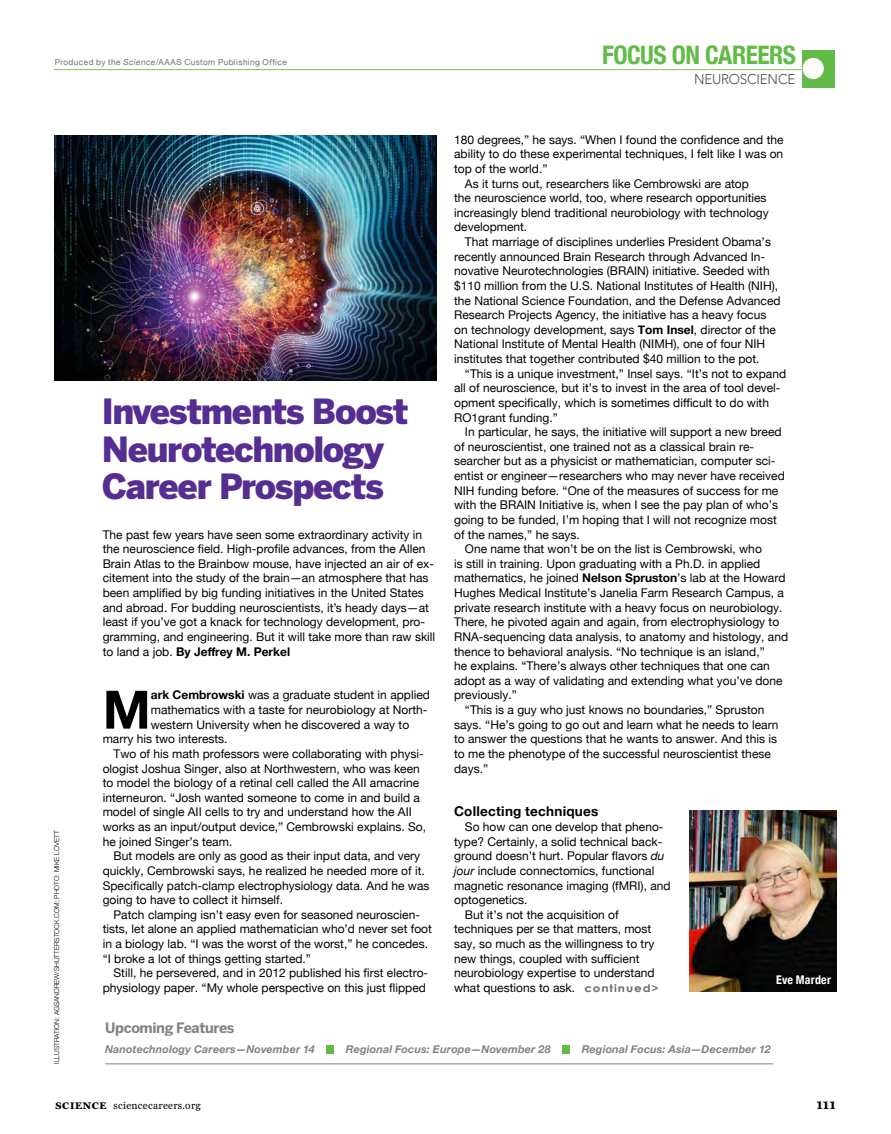
<style>
.page{position:relative;width:891px;height:1134px;background:#fff}
.page>*{position:absolute;margin:0;border:0;box-sizing:border-box;transform-origin:0 0}
.t1{font:700 52.95px "Helvetica Neue";color:#000}
.t2{font:900 34.5px/37.5px "Benton Sans";letter-spacing:-.04em;color:#562e91}
.t3{font:700 condensed 25.5px "Helvetica Neue";letter-spacing:-.02em;color:#62bb46}
.t4{font:700 14.25px "Benton Sans";letter-spacing:-.03em;color:#808285}
.t5{font:300 14.1px "Avenir LT";letter-spacing:-.015em;color:#4d4d4f;scale:.96 1}
.t6{font:700 13.5px "Helvetica Neue";letter-spacing:.02em;color:#000}
.t7{font:12px/14.7px "Helvetica Neue";color:#000}
.t8{font:700 condensed 12px "Helvetica Neue";letter-spacing:.015em;color:#fff}
.folio_right_page{font:700 12px "Miller Daily";color:#000}
.t9{font:italic 700 10.8px "Helvetica Neue";letter-spacing:.015em;color:#808285}
.t10{font:10.5px "Miller Daily";letter-spacing:.025em;color:#000}
.t11{font:700 10.5px "Century Gothic";letter-spacing:.075em;color:#6d6e71;scale:1.14 1}
.t12{font:8.25px "Helvetica Neue";letter-spacing:.05em;color:#6d6e71}
.t13{font:300 6.75px "Helvetica Neue";color:#000}
.s1{font-style:italic}
.s2{font-weight:700}
.s3{font-weight:700;font-size:9.75px}
</style>
<div class="page">
<hr style="left:54px;top:69px;width:773px;height:1px;background:#8bc86f">
<svg style="left:802px;top:50px;width:33px;height:38px"></svg>
<div style="left:803px;top:58px;width:21px;height:21px;background:#fff;border-radius:50%"></div>
<hr style="left:105px;top:1064px;width:668px;height:1px;background:#808285">
<div style="left:327px;top:1045px;width:7px;height:8px;background:#62bb46"></div>
<div style="left:563px;top:1045px;width:7px;height:8px;background:#62bb46"></div>
<img style="left:54px;top:135px;width:382px;height:245px">
<img style="left:690px;top:811px;width:147px;height:180px">
<p class="t12" style="left:55px;top:56px;width:234px">Produced by the <span class="s1">Science</span>/AAAS Custom Publishing Office</p>
<h3 class="t3" style="left:602px;top:33px;width:195px">FOCUS ON CAREERS</h3>
<p class="t5" style="left:694px;top:71px;width:107px">NEUROSCIENCE</p>
<p class="t13" style="left:51px;top:1064px;width:235px;rotate:-90deg">ILLUSTRATION: AGSANDREW/SHUTTERSTOCK.COM; PHOTO: MIKE LOVETT</p>
<p class="t2" style="left:102px;top:394px;width:308px">Investments Boost<br>Neurotechnology<br>Career Prospects</p>
<p class="t7" style="left:103px;top:528px;width:334px">The past few years have seen some extraordinary activity in the neuroscience field. High-profile advances, from the Allen Brain Atlas to the Brainbow mouse, have injected an air of ex&shy;citement into the study of the brain—an atmosphere that has been amplified by big funding initiatives in the United States and abroad. For budding neuroscientists, it’s heady days—at least if you’ve got a knack for technology development, pro&shy;gramming, and engineering. But it will take more than raw skill to land a job. <span class="s2">By Jeffrey M. Perkel</span></p>
<p class="t1" style="left:103px;top:668px;width:50px">M</p>
<p class="t7" style="left:151px;top:688px;width:281px"><span class="s2">ark Cembrowski</span> was a graduate student in applied</p>
<p class="t7" style="left:151px;top:703px;width:278px">mathematics with a taste for neurobiology at North-</p>
<p class="t7" style="left:151px;top:718px;width:260px">western University when he discovered a way to</p>
<p class="t7" style="left:103px;top:732px;width:126px">marry his two interests.</p>
<p class="t7" style="left:103px;top:747px;width:325px;text-indent:11px">Two of his math professors were collaborating with physi&shy;ologist Joshua Singer, also at Northwestern, who was keen to model the biology of a retinal cell called the AII amacrine interneuron. “Josh wanted someone to come in and build a model of single AII cells to try and understand how the AII works as an input/output device,” Cembrowski explains. So, he joined Singer’s team.</p>
<p class="t7" style="left:103px;top:849px;width:328px;text-indent:11px">But models are only as good as their input data, and very quickly, Cembrowski says, he realized he needed more of it.<br>Specifically patch-clamp electrophysiology data. And he was going to have to collect it himself.</p>
<p class="t7" style="left:103px;top:908px;width:331px;text-indent:11px">Patch clamping isn’t easy even for seasoned neuroscien&shy;tists, let alone an applied mathematician who’d never set foot in a biology lab. “I was the worst of the worst,” he concedes. “I broke a lot of things getting started.”</p>
<p class="t7" style="left:103px;top:966px;width:327px;text-align:right">Still, he persevered, and in 2012 published his first electro&shy;physiology paper. “My whole perspective on this just flipped</p>
<p class="t7" style="left:454px;top:133px;width:331px;text-align:justify">180 degrees,” he says. “When I found the confidence and the ability to do these experimental techniques, I felt like I was on top of the world.”</p>
<p class="t7" style="left:454px;top:177px;width:316px;text-indent:11px">As it turns out, researchers like Cembrowski are atop the neuroscience world, too, where research opportunities increasingly blend traditional neurobiology with technology development.</p>
<p class="t7" style="left:454px;top:235px;width:328px;text-indent:11px">That marriage of disciplines underlies President Obama’s recently announced Brain Research through Advanced In&shy;novative Neurotechnologies (BRAIN) initiative. Seeded with $110 million from the U.S. National Institutes of Health (NIH), the National Science Foundation, and the Defense Advanced Research Projects Agency, the initiative has a heavy focus on technology development, says <span class="s2">Tom Insel</span>, director of the National Institute of Mental Health (NIMH), one of four NIH institutes that together contributed $40 million to the pot.</p>
<p class="t7" style="left:454px;top:367px;width:334px;text-indent:11px">“This is a unique investment,” Insel says. “It’s not to expand all of neuroscience, but it’s to invest in the area of tool devel&shy;opment specifically, which is sometimes difficult to do with RO1grant funding.”</p>
<p class="t7" style="left:454px;top:425px;width:332px;text-indent:11px">In particular, he says, the initiative will support a new breed of neuroscientist, one trained not as a classical brain re&shy;searcher but as a physicist or mathematician, computer sci&shy;entist or engineer—researchers who may never have received NIH funding before. “One of the measures of success for me with the BRAIN Initiative is, when I see the pay plan of who’s going to be funded, I’m hoping that I will not recognize most of the names,” he says.</p>
<p class="t7" style="left:454px;top:542px;width:336px;text-indent:11px">One name that won’t be on the list is Cembrowski, who<br>is still in training. Upon graduating with a Ph.D. in applied mathematics, he joined <span class="s2">Nelson Spruston</span>’s lab at the Howard Hughes Medical Institute’s Janelia Farm Research Campus, a private research institute with a heavy focus on neurobiology.<br>There, he pivoted again and again, from electrophysiology to RNA-sequencing data analysis, to anatomy and histology, and thence to behavioral analysis. “No technique is an island,”<br>he explains. “There’s always other techniques that one can adopt as a way of validating and extending what you’ve done previously.”</p>
<p class="t7" style="left:454px;top:703px;width:326px;text-indent:11px">“This is a guy who just knows no boundaries,” Spruston says. “He’s going to go out and learn what he needs to learn to answer the questions that he wants to answer. And this is to me the phenotype of the successful neuroscientist these days.”</p>
<p class="t6" style="left:454px;top:801px;width:146px">Collecting techniques</p>
<p class="t7" style="left:454px;top:820px;width:218px;text-indent:11px">So how can one develop that pheno&shy;type? Certainly, a solid technical back&shy;ground doesn’t hurt. Popular flavors <span class="s1">du jour</span> include connectomics, functional magnetic resonance imaging (fMRI), and optogenetics.</p>
<p class="t7" style="left:454px;top:908px;width:202px;text-indent:11px">But it’s not the acquisition of techniques per se that matters, most say, so much as the willingness to try new things, coupled with sufficient neurobiology expertise to understand what questions to ask.</p>
<p class="t8" style="left:776px;top:970px;width:56px">Eve Marder</p>
<p class="t11" style="left:584px;top:981px;width:67px">continued&gt;</p>
<p class="t4" style="left:105px;top:1018px;width:131px">Upcoming Features</p>
<p class="t9" style="left:105px;top:1041px;width:211px">Nanotechnology Careers—November 14</p>
<p class="t9" style="left:346px;top:1041px;width:206px">Regional Focus: Europe—November 28</p>
<p class="t9" style="left:582px;top:1041px;width:191px">Regional Focus: Asia—December 12</p>
<p class="t10" style="left:56px;top:1100px;width:147px"><span class="s3">SCIENCE</span> sciencecareers.org</p>
<p class="folio_right_page" style="left:817px;top:1098px;width:20px">111</p>
</div>
